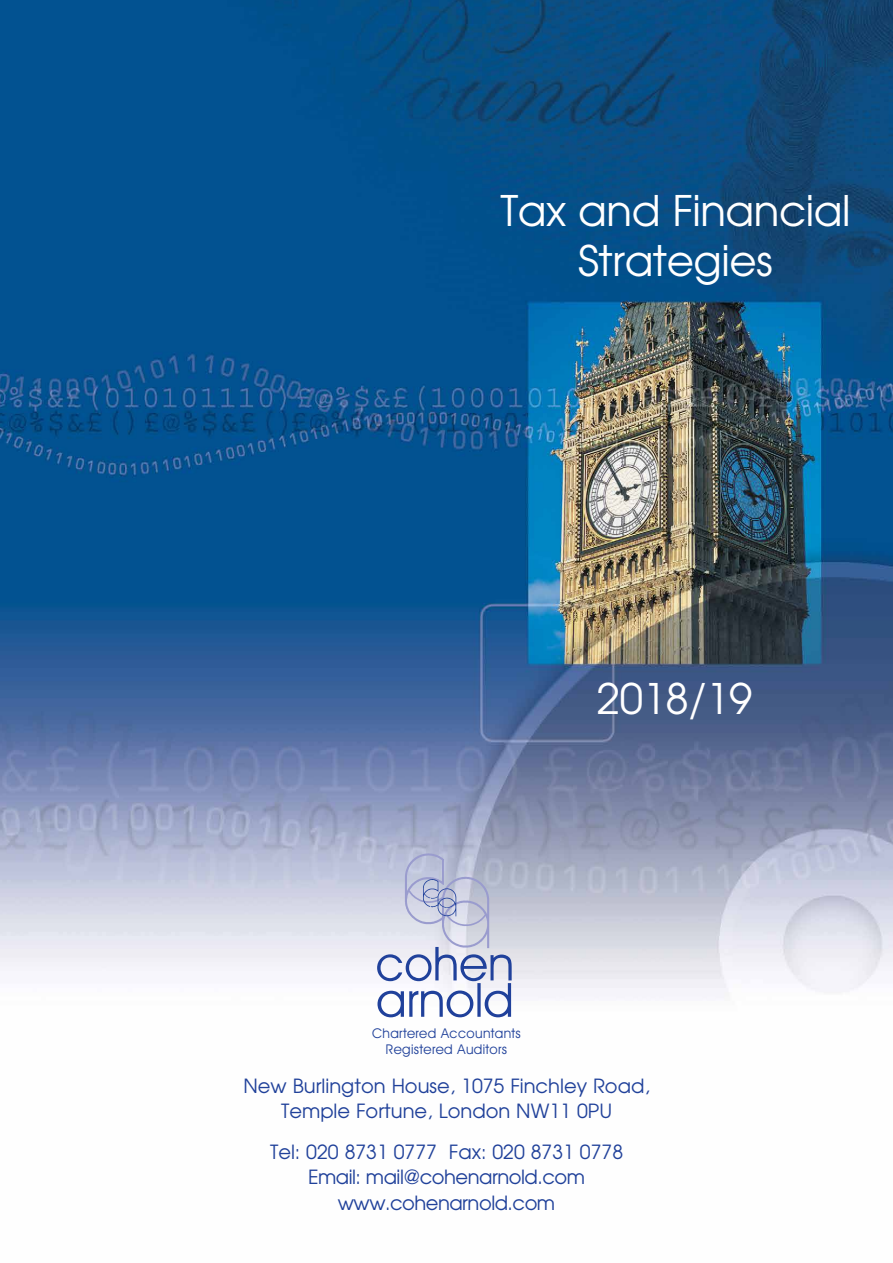
<style>
.page{position:relative;width:893px;height:1263px;background:#fff}
.page>*{position:absolute;margin:0;border:0;box-sizing:border-box;transform-origin:0 0}
.t1{font:42px/50.4px "Avant Garde";letter-spacing:-.01em;color:#fff;text-align:center}
.t2{font:19.5px/25.5px "Avant Garde";letter-spacing:-.025em;color:#20419a;text-align:center}
.t3{font:19.5px/25.5px "Avant Garde";color:#20419a;text-align:center}
.t4{font:13.5px/15.8px "Avant Garde IT Cby BT";letter-spacing:.025em;color:#20419a;text-align:center}
</style>
<div class="page">
<img style="left:0;top:0;width:893px;height:1018px">
<svg style="left:377px;top:853px;width:135px;height:164px"></svg>
<h1 class="t1" style="left:500px;top:185px;width:352px">Tax and Financial<br>Strategies</h1>
<h1 class="t1" style="left:597px;top:673px;width:157px">2018/19</h1>
<p class="t4" style="left:372px;top:1026px;width:150px">Chartered Accountants<br>Registered Auditors</p>
<p class="t3" style="left:243px;top:1072px;width:408px">New Burlington House, 1075 Finchley Road,<br>Temple Fortune, London NW11 0PU</p>
<p class="t2" style="left:270px;top:1138px;width:355px">Tel: 020 8731 0777 Fax: 020 8731 0778<br>Email: mail@cohenarnold.com www.cohenarnold.com</p>
</div>
